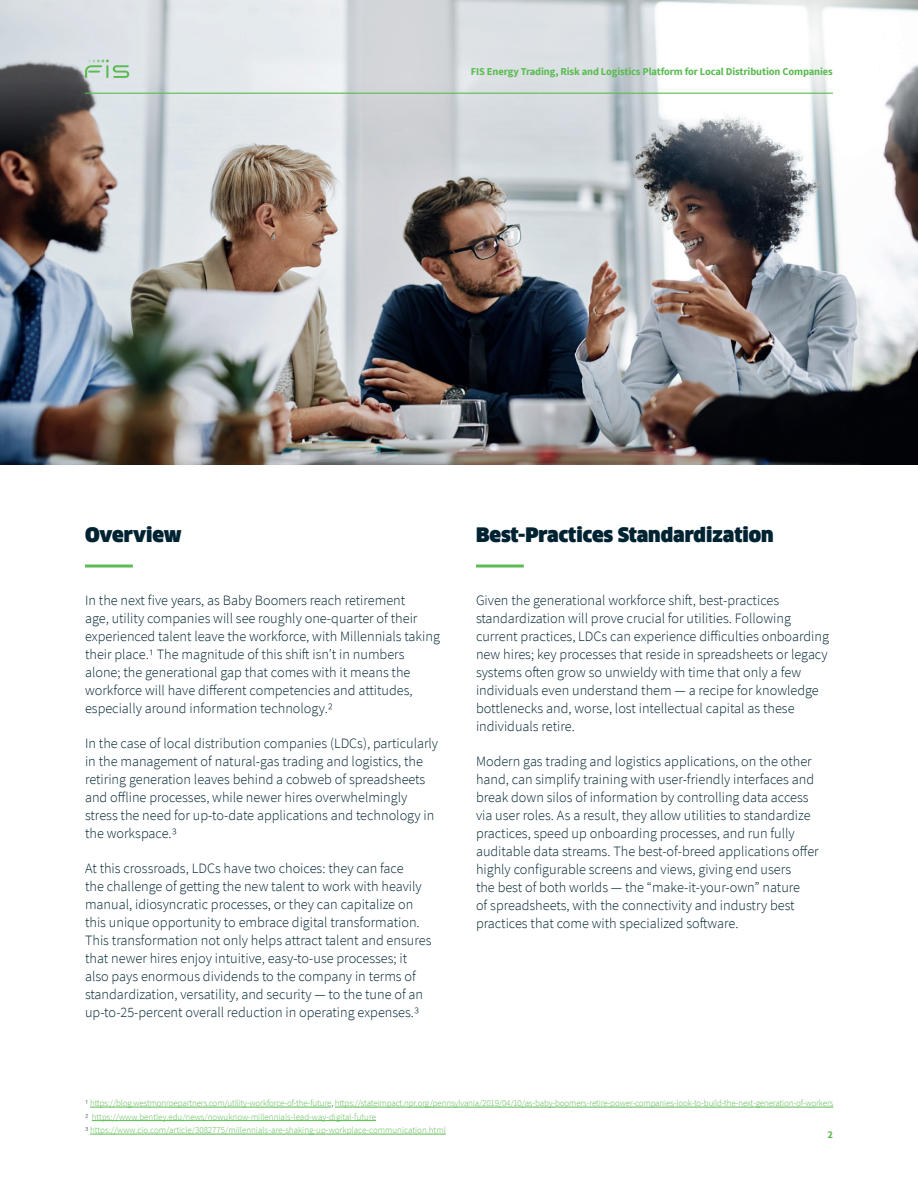
<style>
.page{position:relative;width:918px;height:1188px;background:#fff}
.page>*{position:absolute;margin:0;border:0;box-sizing:border-box;transform-origin:0 0}
.t1{font:900 19.5px "Clan Offc Pro";color:#002332}
.t2{font:300 14.25px/18px "Source Sans Pro";color:#002332}
.t3{font:700 10.5px "Source Sans Pro";letter-spacing:-.01em;color:#5cbb52}
.t4{font:300 9px/13.5px "Source Sans Pro";letter-spacing:-.015em;color:#5cbb52}
.s1{color:#002332}
</style>
<div class="page">
<img style="left:0;top:0;width:918px;height:464px">
<hr style="left:85px;top:565px;width:48px;height:3px;background:#5cbb52">
<hr style="left:476px;top:565px;width:48px;height:3px;background:#5cbb52">
<hr style="left:90px;top:1107px;width:241px;height:1px;background:#5cbb52">
<hr style="left:335px;top:1107px;width:498px;height:1px;background:#5cbb52">
<hr style="left:92px;top:1120px;width:284px;height:1px;background:#5cbb52">
<hr style="left:90px;top:1134px;width:356px;height:1px;background:#5cbb52">
<svg style="left:85px;top:60px;width:44px;height:18px"></svg>
<hr style="left:85px;top:93px;width:748px;height:1px;background:#5cbb52">
<p class="t3" style="left:471px;top:64px;width:364px">FIS Energy Trading, Risk and Logistics Platform for Local Distribution Companies</p>
<h1 class="t1" style="left:85px;top:524px;width:98px">Overview</h1>
<h1 class="t1" style="left:476px;top:524px;width:299px">Best-Practices Standardization</h1>
<p class="t2" style="left:85px;top:591px;width:357px">In the next five years, as Baby Boomers reach retirement<br>age, utility companies will see roughly one-quarter of their experienced talent leave the workforce, with Millennials taking their place.1 The magnitude of this shift isn’t in numbers alone; the generational gap that comes with it means the workforce will have different competencies and attitudes, especially around information technology.2</p>
<p class="t2" style="left:85px;top:734px;width:355px">In the case of local distribution companies (LDCs), particularly in the management of natural-gas trading and logistics, the retiring generation leaves behind a cobweb of spreadsheets and offline processes, while newer hires overwhelmingly stress the need for up-to-date applications and technology in the workspace.3</p>
<p class="t2" style="left:85px;top:859px;width:348px">At this crossroads, LDCs have two choices: they can face<br>the challenge of getting the new talent to work with heavily manual, idiosyncratic processes, or they can capitalize on this unique opportunity to embrace digital transformation.<br>This transformation not only helps attract talent and ensures that newer hires enjoy intuitive, easy-to-use processes; it also pays enormous dividends to the company in terms of standardization, versatility, and security — to the tune of an up-to-25-percent overall reduction in operating expenses.3</p>
<p class="t2" style="left:476px;top:591px;width:354px">Given the generational workforce shift, best-practices standardization will prove crucial for utilities. Following current practices, LDCs can experience difficulties onboarding new hires; key processes that reside in spreadsheets or legacy systems often grow so unwieldy with time that only a few individuals even understand them — a recipe for knowledge bottlenecks and, worse, lost intellectual capital as these individuals retire.</p>
<p class="t2" style="left:476px;top:752px;width:344px">Modern gas trading and logistics applications, on the other hand, can simplify training with user-friendly interfaces and break down silos of information by controlling data access via user roles. As a result, they allow utilities to standardize practices, speed up onboarding processes, and run fully auditable data streams. The best-of-breed applications offer highly configurable screens and views, giving end users<br>the best of both worlds — the “make-it-your-own” nature<br>of spreadsheets, with the connectivity and industry best practices that come with specialized software.</p>
<p class="t4" style="left:85px;top:1097px;width:750px"><span class="s1">1</span> https://blog.westmonroepartners.com/utility-workforce-of-the-future<span class="s1">,</span> https://stateimpact.npr.org/pennsylvania/2019/04/10/as-baby-boomers-retire-power-companies-look-to-build-the-next-generation-of-workers<br><span class="s1">2</span> https://www.bentley.edu/news/nowuknow-millennials-lead-way-digital-future<br><span class="s1">3</span> https://www.cio.com/article/3082775/millennials-are-shaking-up-workplace-communication.html</p>
<p class="t3" style="left:827px;top:1127px;width:7px">2</p>
</div>
